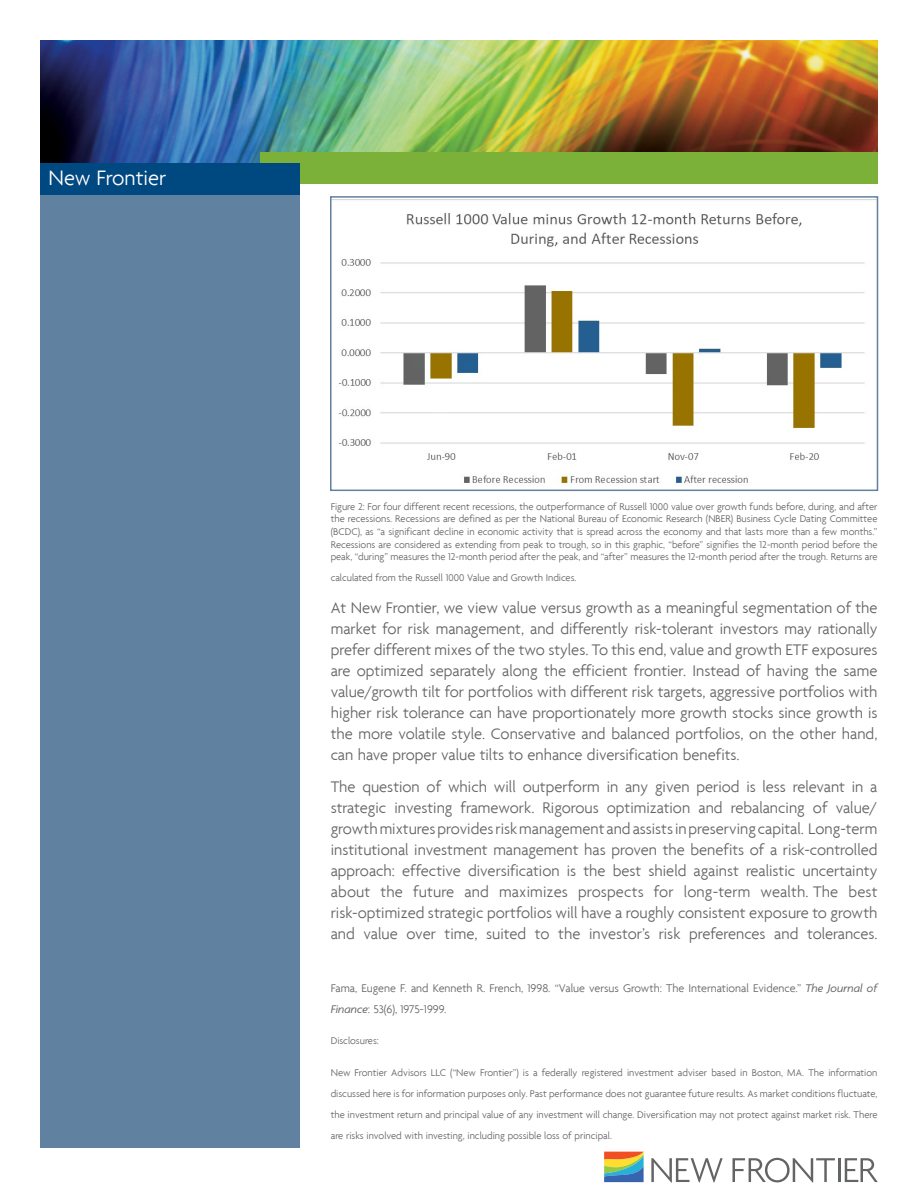
<style>
.page{position:relative;width:918px;height:1188px;background:#fff}
.page>*{position:absolute;margin:0;border:0;box-sizing:border-box;transform-origin:0 0}
.t1{font:300 22.5px "Agenda";color:#fff}
.t2{font:300 16.5px/21px "Agenda";color:#636466;text-align:justify}
.t3{font:300 12px/21px "Agenda";color:#636466}
.t4{font:300 10.5px/12.6px "Agenda";color:#636466;text-align:justify}
.s1{font-weight:400;font-style:italic}
</style>
<div class="page">
<div style="left:40px;top:162px;width:260px;height:986px;background:#6082a0"></div>
<svg style="left:651px;top:1158px;width:72px;height:25px"></svg>
<svg style="left:733px;top:1158px;width:102px;height:25px"></svg>
<hr style="left:838px;top:1158px;width:2px;height:24px;background:#636466">
<svg style="left:845px;top:1158px;width:33px;height:24px"></svg>
<svg style="left:604px;top:1152px;width:40px;height:30px"></svg>
<img style="left:40px;top:40px;width:838px;height:123px">
<div style="left:260px;top:152px;width:618px;height:32px;background:#7bb138"></div>
<div style="left:40px;top:163px;width:260px;height:32px;background:#004880"></div>
<img style="left:333px;top:199px;width:542px;height:287px">
<div style="left:330px;top:196px;width:548px;height:295px;border:2px solid #6081a0"></div>
<h1 class="t1" style="left:48px;top:164px;width:119px">New Frontier</h1>
<p class="t4" style="left:331px;top:500px;width:548px">Figure 2: For four different recent recessions, the outperformance of Russell 1000 value over growth funds before, during, and after the recessions. Recessions are defined as per the National Bureau of Economic Research (NBER) Business Cycle Dating Committee (BCDC), as “a significant decline in economic activity that is spread across the economy and that lasts more than a few months.” Recessions are considered as extending from peak to trough, so in this graphic, “before” signifies the 12-month period before the peak, “during” measures the 12-month period after the peak, and “after” measures the 12-month period after the trough. Returns are</p>
<p class="t4" style="left:331px;top:571px;width:247px">calculated from the Russell 1000 Value and Growth Indices.</p>
<p class="t2" style="left:331px;top:597px;width:548px">At New Frontier, we view value versus growth as a meaningful segmentation of the market for risk management, and differently risk-tolerant investors may rationally prefer different mixes of the two styles. To this end, value and growth ETF exposures are optimized separately along the efficient frontier. Instead of having the same value/growth tilt for portfolios with different risk targets, aggressive portfolios with higher risk tolerance can have proportionately more growth stocks since growth is the more volatile style. Conservative and balanced portfolios, on the other hand, can have proper value tilts to enhance diversification benefits.</p>
<p class="t2" style="left:331px;top:776px;width:548px">The question of which will outperform in any given period is less relevant in a strategic investing framework. Rigorous optimization and rebalancing of value/ growth mixtures provides risk management and assists in preserving capital. Long-term institutional investment management has proven the benefits of a risk-controlled approach: effective diversification is the best shield against realistic uncertainty about the future and maximizes prospects for long-term wealth. The best risk-optimized strategic portfolios will have a roughly consistent exposure to growth and value over time, suited to the investor’s risk preferences and tolerances.</p>
<p class="t3" style="left:331px;top:977px;width:548px">Fama, Eugene F. and Kenneth R. French, 1998. “Value versus Growth: The International Evidence.” <span class="s1">The Journal of<br>Finance</span>: 53(6), 1975-1999.</p>
<p class="t4" style="left:331px;top:1035px;width:50px">Disclosures:</p>
<p class="t4" style="left:331px;top:1062px;width:548px;line-height:21px">New Frontier Advisors LLC (“New Frontier”) is a federally registered investment adviser based in Boston, MA. The information discussed here is for information purposes only. Past performance does not guarantee future results. As market conditions fluctuate, the investment return and principal value of any investment will change. Diversification may not protect against market risk. There are risks involved with investing, including possible loss of principal.</p>
</div>
